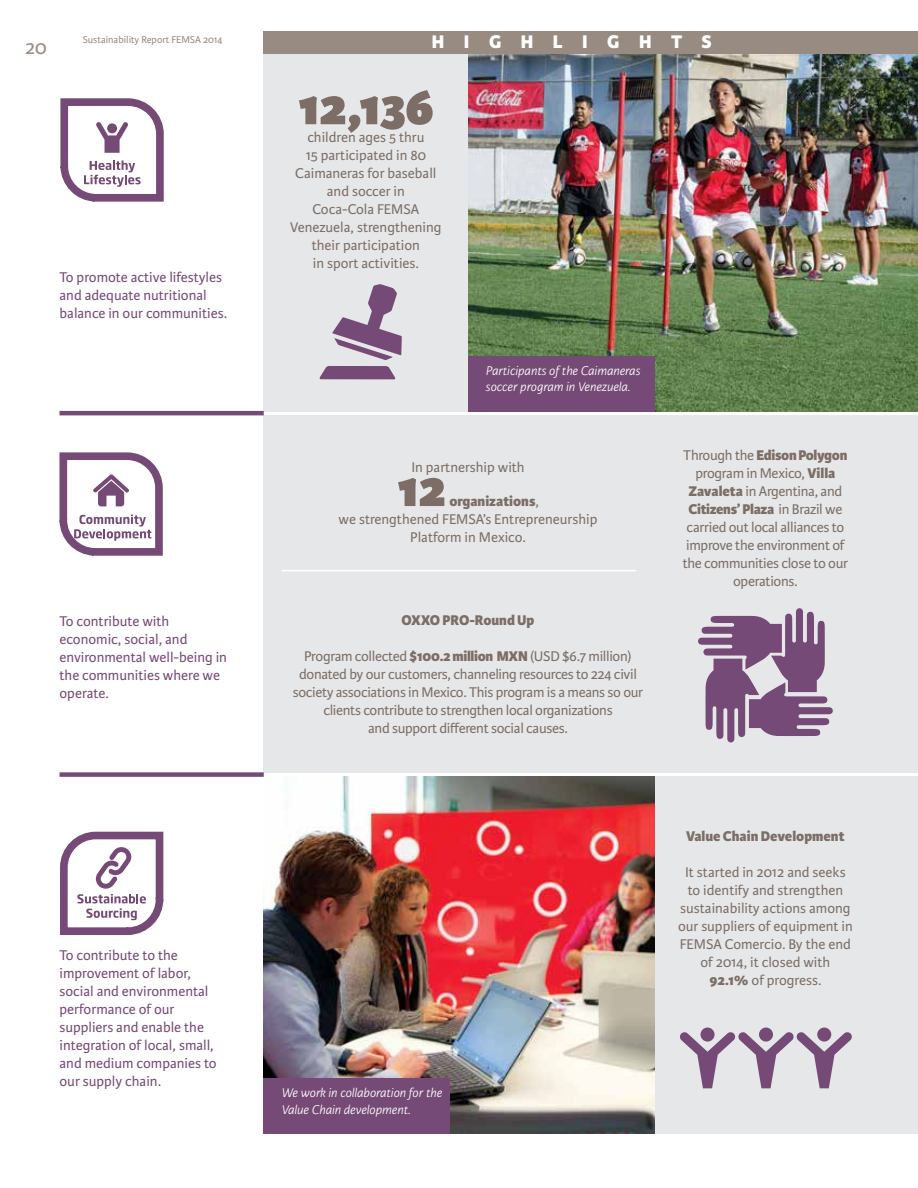
<style>
.page{position:relative;width:918px;height:1188px;background:#fff}
.page>*{position:absolute;margin:0;border:0;box-sizing:border-box;transform-origin:0 0}
.t1{font:800 54px "Karmina Sans";letter-spacing:-.01em;color:#7c6e66}
.t2{font:21px "Karmina Sans";color:#978b82}
.t3{font:800 19.5px "Karmina Sans";letter-spacing:1em;color:#fff}
.t4{font:15px/18px "Karmina Sans";letter-spacing:-.02em;color:#7c6e66;text-align:center}
.t5{font:15px/18px "Karmina Sans";color:#7c6e66;text-align:center}
.t6{font:15px/18px "Karmina Sans";color:#754a76}
.t7{font:800 15px "Karmina Sans";color:#7c6e66}
.t8{font:italic 300 13.5px/16.5px "Karmina Sans";color:#fff}
.t9{font:10.5px "Karmina Sans";color:#978b82}
.s1{font-weight:400}
.s2{font-weight:800}
</style>
<div class="page">
<div style="left:264px;top:777px;width:654px;height:357px;background:#e6e7e8"></div>
<div style="left:264px;top:54px;width:654px;height:357px;background:#e6e7e8"></div>
<div style="left:264px;top:415px;width:654px;height:358px;background:#e6e7e8"></div>
<img style="left:264px;top:777px;width:390px;height:357px">
<img style="left:468px;top:54px;width:450px;height:357px">
<svg style="left:332px;top:284px;width:70px;height:76px"></svg>
<svg style="left:319px;top:366px;width:77px;height:13px"></svg>
<hr style="left:282px;top:570px;width:354px;height:1px;background:#fff">
<hr style="left:60px;top:411px;width:204px;height:4px;background:#754a76">
<div style="left:60px;top:772px;width:204px;height:5px;background:#754a76"></div>
<svg style="left:680px;top:1028px;width:172px;height:60px"></svg>
<svg style="left:698px;top:608px;width:135px;height:135px"></svg>
<div style="left:264px;top:1079px;width:186px;height:55px;background:#754a76"></div>
<svg style="left:60px;top:98px;width:104px;height:104px"></svg>
<svg style="left:59px;top:452px;width:104px;height:104px"></svg>
<svg style="left:60px;top:831px;width:104px;height:104px"></svg>
<div style="left:468px;top:356px;width:186px;height:55px;background:#754a76"></div>
<div style="left:264px;top:31px;width:654px;height:23px;background:#978b82"></div>
<h2 class="t2" style="left:25px;top:35px;width:23px">20</h2>
<p class="t9" style="left:83px;top:33px;width:141px">Sustainability Report FEMSA 2014</p>
<h3 class="t3" style="left:432px;top:30px;width:281px">HIGHLIGHTS</h3>
<p class="t6" style="left:60px;top:269px;width:169px">To promote active lifestyles and adequate nutritional balance in our communities.</p>
<h1 class="t1" style="left:298px;top:75px;width:138px">12,136</h1>
<p class="t5" style="left:290px;top:129px;width:153px">children ages 5 thru<br>15 participated in 80<br>Caimaneras for baseball and soccer in<br>Coca-Cola FEMSA<br>Venezuela, strengthening their participation<br>in sport activities.</p>
<p class="t8" style="left:486px;top:362px;width:156px">Participants of the Caimaneras soccer program in Venezuela.</p>
<p class="t6" style="left:60px;top:612px;width:169px">To contribute with economic, social, and environmental well-being in the communities where we operate.</p>
<p class="t5" style="left:411px;top:458px;width:115px">In partnership with</p>
<h1 class="t1" style="left:397px;top:456px;width:51px">12</h1>
<p class="t7" style="left:449px;top:492px;width:91px">organizations<span class="s1">,</span></p>
<p class="t5" style="left:339px;top:510px;width:260px">we strengthened FEMSA’s Entrepreneurship</p>
<p class="t5" style="left:410px;top:528px;width:117px">Platform in Mexico.</p>
<p class="t7" style="left:402px;top:612px;width:134px">OXXO PRO-Round Up</p>
<p class="t4" style="left:293px;top:648px;width:352px">Program collected <span class="s2">$100.2 million MXN</span> (USD $6.7 million) donated by our customers, channeling resources to 224 civil society associations in Mexico. This program is a means so our clients contribute to strengthen local organizations<br>and support different social causes.</p>
<p class="t4" style="left:683px;top:447px;width:167px">Through the <span class="s2">Edison Polygon </span>program in Mexico, <span class="s2">Villa<br>Zavaleta</span> in Argentina, and<br><span class="s2">Citizens’ Plaza</span> in Brazil we carried out local alliances to improve the environment of the communities close to our operations.</p>
<p class="t6" style="left:60px;top:947px;width:159px">To contribute to the improvement of labor, social and environmental performance of our suppliers and enable the integration of local, small, and medium companies to our supply chain.</p>
<p class="t8" style="left:282px;top:1085px;width:162px">We work in collaboration for the<br>Value Chain development.</p>
<p class="t7" style="left:686px;top:827px;width:160px">Value Chain Development</p>
<p class="t5" style="left:678px;top:863px;width:176px">It started in 2012 and seeks to identify and strengthen sustainability actions among our suppliers of equipment in<br>FEMSA Comercio. By the end of 2014, it closed with<br><span class="s2">92.1%</span> of progress.</p>
</div>
